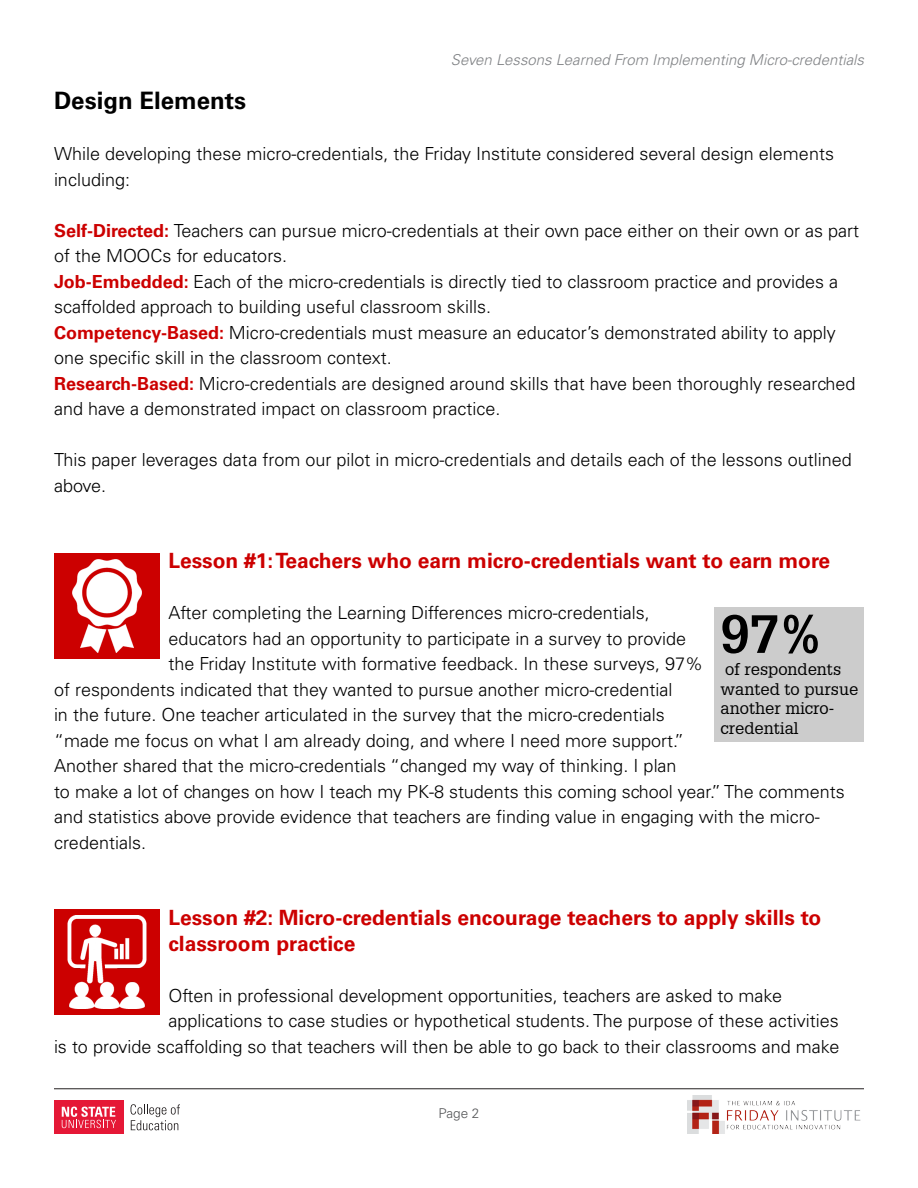
<style>
.page{position:relative;width:918px;height:1188px;background:#fff}
.page>*{position:absolute;margin:0;border:0;box-sizing:border-box;transform-origin:0 0}
.t1{font:700 52.5px "Glypha LT Std";color:#000}
.t2{font:700 24px "Univers LT Std";color:#000}
.t3{font:700 21px/25.5px "Univers LT Std";color:#c00}
.t4{font:300 18px/25.5px "Univers LT Std";color:#000}
.t5{font:16.5px/19.8px "Glypha LT Std";color:#000}
.t6{font:italic 300 15px "Univers LT Std";color:#808285}
.t7{font:300 13.5px "Univers LT Std";color:#57585a}
.s1{font-weight:700;color:#c00}
</style>
<div class="page">
<div style="left:715px;top:607px;width:149px;height:135px;background:#ccc"></div>
<div style="left:54px;top:553px;width:105px;height:106px;background:#c00"></div>
<img style="left:72px;top:560px;width:69px;height:93px">
<img style="left:688px;top:1096px;width:173px;height:38px">
<hr style="left:54px;top:1088px;width:810px;height:1px;background:#231f20">
<div style="left:54px;top:1101px;width:69px;height:33px;background:#e51836"></div>
<svg style="left:62px;top:1107px;width:54px;height:21px"></svg>
<svg style="left:131px;top:1104px;width:49px;height:26px"></svg>
<div style="left:54px;top:909px;width:105px;height:106px;background:#c00"></div>
<img style="left:67px;top:916px;width:80px;height:92px">
<p class="t6" style="left:451px;top:51px;width:415px">Seven Lessons Learned From Implementing Micro-credentials</p>
<p class="t2" style="left:54px;top:87px;width:194px">Design Elements</p>
<p class="t4" style="left:54px;top:141px;width:782px">While developing these micro-credentials, the Friday Institute considered several design elements including:</p>
<p class="t4" style="left:54px;top:218px;width:807px"><span class="s1">Self-Directed:</span> Teachers can pursue micro-credentials at their own pace either on their own or as part of the MOOCs for educators.</p>
<p class="t4" style="left:54px;top:269px;width:786px"><span class="s1">Job-Embedded:</span> Each of the micro-credentials is directly tied to classroom practice and provides a scaffolded approach to building useful classroom skills.</p>
<p class="t4" style="left:54px;top:320px;width:783px"><span class="s1">Competency-Based:</span> Micro-credentials must measure an educator’s demonstrated ability to apply one specific skill in the classroom context.</p>
<p class="t4" style="left:54px;top:371px;width:803px"><span class="s1">Research-Based:</span> Micro-credentials are designed around skills that have been thoroughly researched and have a demonstrated impact on classroom practice.</p>
<p class="t4" style="left:54px;top:447px;width:799px">This paper leverages data from our pilot in micro-credentials and details each of the lessons outlined above.</p>
<p class="t3" style="left:168px;top:548px;width:663px">Lesson #1: Teachers who earn micro-credentials want to earn more</p>
<p class="t4" style="left:168px;top:600px;width:483px">After completing the Learning Differences micro-credentials,</p>
<p class="t4" style="left:168px;top:626px;width:519px">educators had an opportunity to participate in a survey to provide</p>
<p class="t4" style="left:168px;top:651px;width:536px">the Friday Institute with formative feedback. In these surveys, 97%</p>
<p class="t4" style="left:54px;top:677px;width:620px">of respondents indicated that they wanted to pursue another micro-credential</p>
<p class="t4" style="left:54px;top:702px;width:612px">in the future. One teacher articulated in the survey that the micro-credentials</p>
<p class="t4" style="left:54px;top:728px;width:632px">“made me focus on what I am already doing, and where I need more support.”</p>
<p class="t4" style="left:54px;top:753px;width:624px">Another shared that the micro-credentials “changed my way of thinking. I plan</p>
<p class="t4" style="left:54px;top:779px;width:792px">to make a lot of changes on how I teach my PK-8 students this coming school year.” The comments</p>
<p class="t4" style="left:54px;top:804px;width:767px">and statistics above provide evidence that teachers are finding value in engaging with the micro-</p>
<p class="t4" style="left:54px;top:830px;width:94px">credentials.</p>
<p class="t1" style="left:721px;top:602px;width:104px">97%</p>
<p class="t5" style="left:721px;top:659px;width:139px">of respondents wanted to pursue another micro&shy;credential</p>
<p class="t3" style="left:168px;top:905px;width:654px">Lesson #2: Micro-credentials encourage teachers to apply skills to classroom practice</p>
<p class="t4" style="left:168px;top:983px;width:615px">Often in professional development opportunities, teachers are asked to make</p>
<p class="t4" style="left:168px;top:1008px;width:672px">applications to case studies or hypothetical students. The purpose of these activities</p>
<p class="t4" style="left:54px;top:1034px;width:787px">is to provide scaffolding so that teachers will then be able to go back to their classrooms and make</p>
<p class="t7" style="left:439px;top:1105px;width:42px">Page 2</p>
</div>
